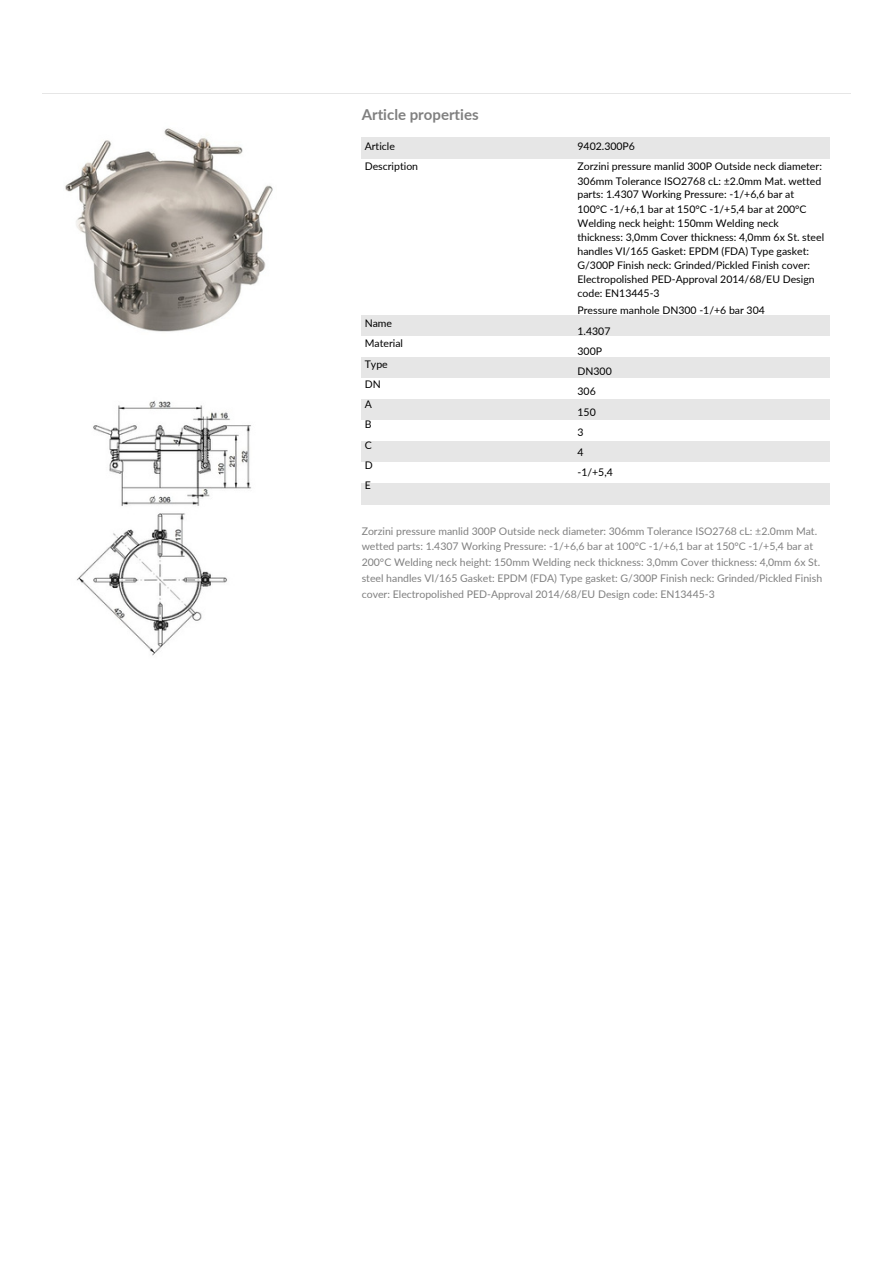
<style>
.page{position:relative;width:894px;height:1264px;background:#fff}
.page>*{position:absolute;margin:0;border:0;box-sizing:border-box;transform-origin:0 0}
.t1{font:700 15px "Lato";color:#808080}
.t2{font:10.5px/20.2px "Lato";color:#000}
.t3{font:10.5px/15.8px "Lato";color:#808080}
</style>
<div class="page">
<hr style="left:43px;top:93px;width:807px;height:1px;background:#e6e6e6">
<img style="left:65px;top:128px;width:208px;height:204px">
<img style="left:77px;top:401px;width:174px;height:255px">
<div style="left:361px;top:138px;width:468px;height:21px;background:#e6e6e6"></div>
<div style="left:361px;top:315px;width:468px;height:21px;background:#e6e6e6"></div>
<div style="left:361px;top:357px;width:468px;height:21px;background:#e6e6e6"></div>
<div style="left:361px;top:399px;width:468px;height:21px;background:#e6e6e6"></div>
<div style="left:361px;top:441px;width:468px;height:21px;background:#e6e6e6"></div>
<div style="left:361px;top:483px;width:468px;height:21px;background:#e6e6e6"></div>
<p class="t1" style="left:361px;top:105px;width:118px">Article properties</p>
<p class="t2" style="left:364px;top:136px;width:55px">Article<br>Description</p>
<h1 class="t2" style="left:364px;top:313px;width:40px">Name<br>Material<br>Type<br>DN<br>A<br>B<br>C<br>D<br>E</h1>
<p class="t2" style="left:577px;top:136px;width:246px">9402.300P6<br>Zorzini pressure manlid 300P Outside neck diameter:</p>
<p class="t2" style="left:577px;top:171px;width:245px">306mm Tolerance ISO2768 cL: ±2.0mm Mat. wetted</p>
<p class="t2" style="left:577px;top:184px;width:218px">parts: 1.4307 Working Pressure: -1/+6,6 bar at</p>
<p class="t2" style="left:577px;top:199px;width:230px">100°C -1/+6,1 bar at 150°C -1/+5,4 bar at 200°C</p>
<p class="t2" style="left:577px;top:212px;width:203px">Welding neck height: 150mm Welding neck</p>
<p class="t2" style="left:577px;top:227px;width:248px">thickness: 3,0mm Cover thickness: 4,0mm 6x St. steel</p>
<p class="t2" style="left:577px;top:240px;width:233px">handles VI/165 Gasket: EPDM (FDA) Type gasket:</p>
<p class="t2" style="left:577px;top:255px;width:234px">G/300P Finish neck: Grinded/Pickled Finish cover:</p>
<p class="t2" style="left:577px;top:268px;width:238px">Electropolished PED-Approval 2014/68/EU Design</p>
<p class="t2" style="left:577px;top:283px;width:84px">code: EN13445-3</p>
<p class="t2" style="left:577px;top:300px;width:189px">Pressure manhole DN300 -1/+6 bar 304</p>
<p class="t2" style="left:577px;top:320px;width:34px">1.4307</p>
<p class="t2" style="left:577px;top:340px;width:26px">300P</p>
<p class="t2" style="left:577px;top:361px;width:36px">DN300</p>
<p class="t2" style="left:577px;top:381px;width:20px">306</p>
<p class="t2" style="left:577px;top:401px;width:20px">150</p>
<p class="t2" style="left:577px;top:421px;width:8px">3</p>
<p class="t2" style="left:577px;top:442px;width:8px">4</p>
<p class="t2" style="left:577px;top:462px;width:37px">-1/+5,4</p>
<p class="t3" style="left:361px;top:522px;width:462px">Zorzini pressure manlid 300P Outside neck diameter: 306mm Tolerance ISO2768 cL: ±2.0mm Mat. wetted parts: 1.4307 Working Pressure: -1/+6,6 bar at 100°C -1/+6,1 bar at 150°C -1/+5,4 bar at 200°C Welding neck height: 150mm Welding neck thickness: 3,0mm Cover thickness: 4,0mm 6x St. steel handles VI/165 Gasket: EPDM (FDA) Type gasket: G/300P Finish neck: Grinded/Pickled Finish cover: Electropolished PED-Approval 2014/68/EU Design code: EN13445-3</p>
</div>
